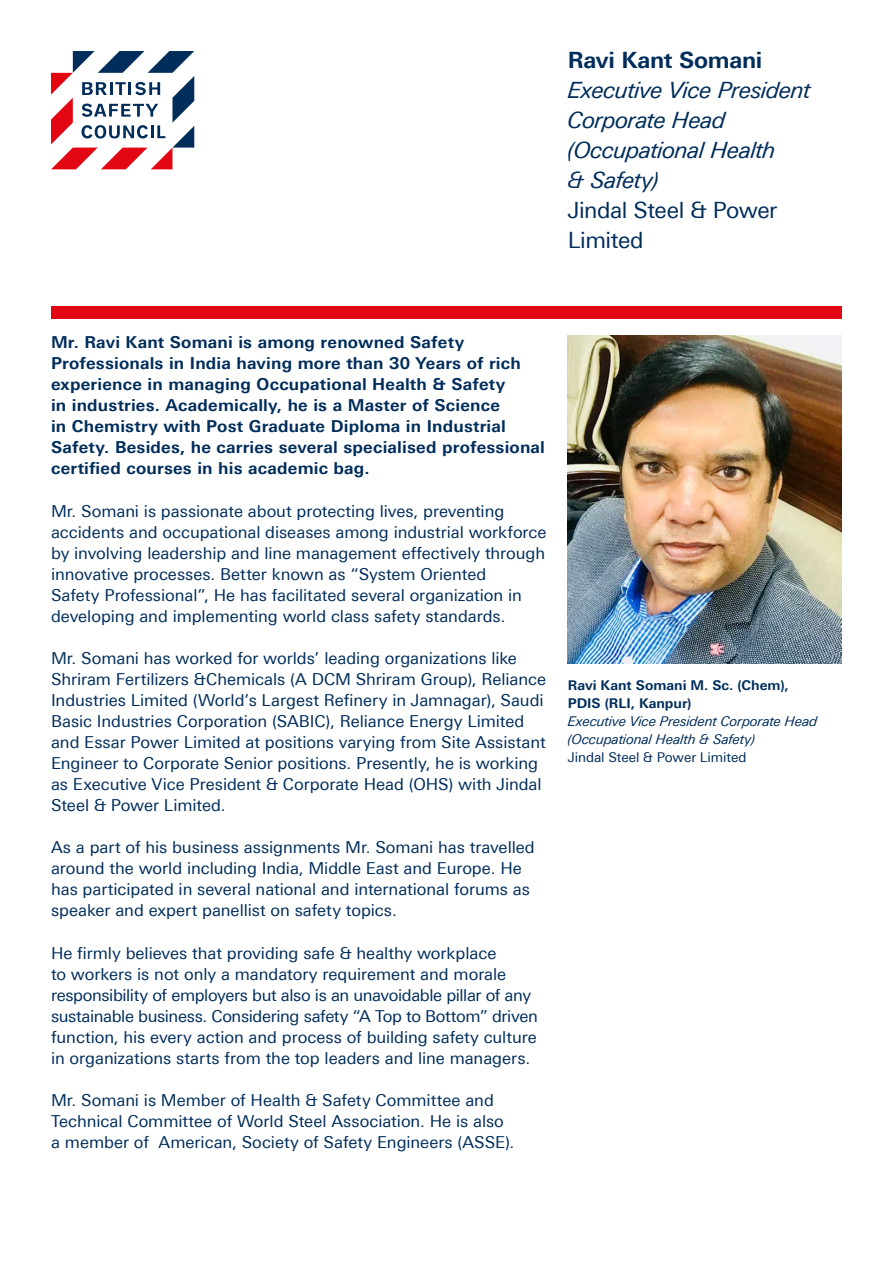
<style>
.page{position:relative;width:893px;height:1263px;background:#fff}
.page>*{position:absolute;margin:0;border:0;box-sizing:border-box;transform-origin:0 0}
.t1{font:italic 22.5px/30px "Univers Next Pro";letter-spacing:-.02em;color:#002d5a}
.t2{font:22.5px/30px "Univers Next Pro";letter-spacing:-.025em;color:#002d5a}
.t3{font:700 22.5px "Univers Next Pro";letter-spacing:-.015em;color:#002d5a}
.t4{font:16.5px/21px "Univers Next Pro";letter-spacing:-.005em;color:#002d5a}
.t5{font:700 16.5px/21px "Univers Next Pro";letter-spacing:.01em;color:#002d5a}
.t6{font:italic 13.5px/18px "Univers Next Pro";letter-spacing:-.005em;color:#002d5a}
.t7{font:700 13.5px/18px "Univers Next Pro";color:#002d5a}
.t8{font:13.5px "Univers Next Pro";letter-spacing:-.01em;color:#002d5a}
</style>
<div class="page">
<img style="left:568px;top:336px;width:274px;height:327px">
<svg style="left:51px;top:51px;width:143px;height:118px"></svg>
<div style="left:51px;top:306px;width:791px;height:13px;background:#e30613"></div>
<h1 class="t3" style="left:568px;top:46px;width:196px">Ravi Kant Somani</h1>
<h1 class="t1" style="left:568px;top:75px;width:245px">Executive Vice President<br>Corporate Head (Occupational Health<br>&amp; Safety)</h1>
<h1 class="t2" style="left:568px;top:195px;width:211px">Jindal Steel &amp; Power<br>Limited</h1>
<p class="t5" style="left:51px;top:332px;width:495px">Mr. Ravi Kant Somani is among renowned Safety Professionals in India having more than 30 Years of rich experience in managing Occupational Health &amp; Safety<br>in industries. Academically, he is a Master of Science<br>in Chemistry with Post Graduate Diploma in Industrial Safety. Besides, he carries several specialised professional certified courses in his academic bag.</p>
<p class="t4" style="left:51px;top:500px;width:497px">Mr. Somani is passionate about protecting lives, preventing accidents and occupational diseases among industrial workforce by involving leadership and line management effectively through innovative processes. Better known as “System Oriented<br>Safety Professional”, He has facilitated several organization in developing and implementing world class safety standards.</p>
<p class="t4" style="left:51px;top:648px;width:497px">Mr. Somani has worked for worlds’ leading organizations like Shriram Fertilizers &amp;Chemicals (A DCM Shriram Group), Reliance Industries Limited (World’s Largest Refinery in Jamnagar), Saudi Basic Industries Corporation (SABIC), Reliance Energy Limited and Essar Power Limited at positions varying from Site Assistant Engineer to Corporate Senior positions. Presently, he is working as Executive Vice President &amp; Corporate Head (OHS) with Jindal Steel &amp; Power Limited.</p>
<p class="t4" style="left:51px;top:837px;width:485px">As a part of his business assignments Mr. Somani has travelled around the world including India, Middle East and Europe. He has participated in several national and international forums as speaker and expert panellist on safety topics.</p>
<p class="t4" style="left:51px;top:942px;width:488px">He firmly believes that providing safe &amp; healthy workplace<br>to workers is not only a mandatory requirement and morale responsibility of employers but also is an unavoidable pillar of any sustainable business. Considering safety “A Top to Bottom” driven function, his every action and process of building safety culture in organizations starts from the top leaders and line managers.</p>
<p class="t4" style="left:51px;top:1089px;width:465px">Mr. Somani is Member of Health &amp; Safety Committee and<br>Technical Committee of World Steel Association. He is also a member of American, Society of Safety Engineers (ASSE).</p>
<p class="t7" style="left:568px;top:676px;width:222px">Ravi Kant Somani M. Sc. (Chem),<br>PDIS (RLI, Kanpur)</p>
<p class="t6" style="left:568px;top:712px;width:251px">Executive Vice President Corporate Head (Occupational Health &amp; Safety)</p>
<p class="t8" style="left:568px;top:750px;width:180px">Jindal Steel &amp; Power Limited</p>
</div>
